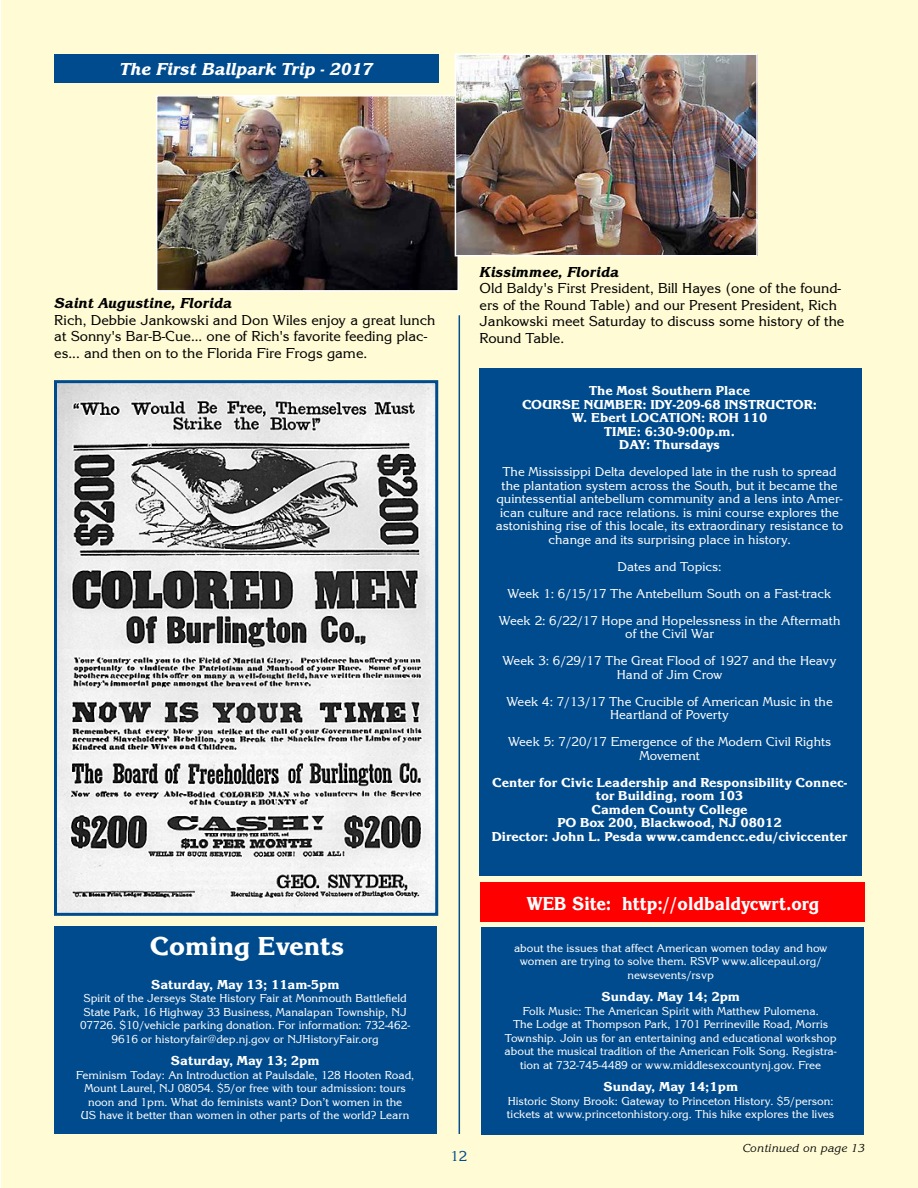
<style>
.page{position:relative;width:918px;height:1188px;background:#fff}
.page>*{position:absolute;margin:0;border:0;box-sizing:border-box;transform-origin:0 0}
.t1{font:27px "Korinna Extra Bold DTC";color:#fff}
.t2{font:19.5px "Korinna Extra Bold DTC";color:#fff;scale:.9 1}
.t3{font:18px "Korinna Extra Bold Italic DTC";color:#fff}
.t4{font:15px/16.5px "Korinna Regular DTC";color:#000}
.t5{font:15px "Korinna Extra Bold Italic DTC";color:#000}
.t6{font:15px "Korinna Regular DTC";color:#004b8d}
.t7{font:13.5px/13.5px "Korinna Regular DTC";color:#fff;text-align:center}
.t8{font:13.5px/13.5px "Korinna Extra Bold DTC";color:#fff;text-align:center}
.t9{font:12px/13.5px "Korinna Regular DTC";color:#fff;text-align:center}
.t10{font:12px "Korinna Regular Italic DTC";color:#000}
</style>
<div class="page">
<div style="left:1px;top:0;width:917px;height:1188px;background:#fffcd5"></div>
<hr style="left:459px;top:315px;width:1px;height:819px;background:#004b8d">
<div style="left:480px;top:368px;width:382px;height:508px;background:#004b8d"></div>
<div style="left:54px;top:54px;width:385px;height:28px;background:#004b8d"></div>
<img style="left:159px;top:98px;width:297px;height:191px">
<div style="left:156px;top:95px;width:303px;height:197px;border:2px solid #fff"></div>
<img style="left:458px;top:56px;width:297px;height:197px">
<div style="left:455px;top:53px;width:303px;height:203px;border:2px solid #fff"></div>
<img style="left:58px;top:384px;width:376px;height:528px">
<div style="left:54px;top:380px;width:384px;height:536px;border:3px solid #004b8d"></div>
<div style="left:481px;top:882px;width:384px;height:40px;background:#f00"></div>
<div style="left:54px;top:927px;width:382px;height:207px;background:#004b8d"></div>
<div style="left:482px;top:928px;width:382px;height:207px;background:#004b8d"></div>
<h3 class="t3" style="left:120px;top:59px;width:255px">The First Ballpark Trip - 2017</h3>
<p class="t5" style="left:54px;top:295px;width:179px">Saint Augustine, Florida</p>
<p class="t4" style="left:54px;top:312px;width:383px">Rich, Debbie Jankowski and Don Wiles enjoy a great lunch at Sonny's Bar-B-Cue... one of Rich's favorite feeding plac&shy;es... and then on to the Florida Fire Frogs game.</p>
<p class="t5" style="left:480px;top:264px;width:141px">Kissimmee, Florida</p>
<p class="t4" style="left:480px;top:280px;width:366px">Old Baldy's First President, Bill Hayes (one of the found&shy;ers of the Round Table) and our Present President, Rich Jankowski meet Saturday to discuss some history of the Round Table.</p>
<p class="t8" style="left:522px;top:384px;width:296px">The Most Southern Place<br>COURSE NUMBER: IDY-209-68 INSTRUCTOR:<br>W. Ebert LOCATION: ROH 110<br>TIME: 6:30-9:00p.m.<br>DAY: Thursdays</p>
<p class="t7" style="left:496px;top:465px;width:349px">The Mississippi Delta developed late in the rush to spread the plantation system across the South, but it became the quintessential antebellum community and a lens into Amer&shy;ican culture and race relations. is mini course explores the astonishing rise of this locale, its extraordinary resistance to change and its surprising place in history.</p>
<p class="t7" style="left:499px;top:553px;width:343px;line-height:27px">Dates and Topics:<br>Week 1: 6/15/17 The Antebellum South on a Fast-track<br>Week 2: 6/22/17 Hope and Hopelessness in the Aftermath</p>
<p class="t7" style="left:502px;top:620px;width:336px;line-height:27px">of the Civil War<br>Week 3: 6/29/17 The Great Flood of 1927 and the Heavy</p>
<p class="t7" style="left:506px;top:661px;width:328px;line-height:27px">Hand of Jim Crow<br>Week 4: 7/13/17 The Crucible of American Music in the</p>
<p class="t7" style="left:508px;top:701px;width:325px;line-height:27px">Heartland of Poverty<br>Week 5: 7/20/17 Emergence of the Modern Civil Rights</p>
<p class="t7" style="left:639px;top:748px;width:62px">Movement</p>
<p class="t8" style="left:492px;top:775px;width:357px">Center for Civic Leadership and Responsibility Connec&shy;tor Building, room 103<br>Camden County College<br>PO Box 200, Blackwood, NJ 08012<br>Director: John L. Pesda www.camdencc.edu/civiccenter</p>
<h1 class="t1" style="left:150px;top:931px;width:196px">Coming Events</h1>
<p class="t8" style="left:151px;top:977px;width:190px">Saturday, May 13; 11am-5pm</p>
<p class="t9" style="left:80px;top:991px;width:332px">Spirit of the Jerseys State History Fair at Monmouth Battlefield State Park, 16 Highway 33 Business, Manalapan Township, NJ 07726. $10/vehicle parking donation. For information: 732-462- 9616 or historyfair@dep.nj.gov or NJHistoryFair.org</p>
<p class="t8" style="left:171px;top:1054px;width:150px">Saturday, May 13; 2pm</p>
<p class="t9" style="left:76px;top:1068px;width:340px">Feminism Today: An Introduction at Paulsdale, 128 Hooten Road, Mount Laurel, NJ 08054. $5/or free with tour admission: tours noon and 1pm. What do feminists want? Don’t women in the<br>US have it better than women in other parts of the world? Learn</p>
<p class="t6" style="left:450px;top:1148px;width:18px">12</p>
<h2 class="t2" style="left:527px;top:892px;width:327px">WEB Site: http://oldbaldycwrt.org</h2>
<p class="t9" style="left:514px;top:941px;width:315px">about the issues that affect American women today and how women are trying to solve them. RSVP www.alicepaul.org/ newsevents/rsvp</p>
<p class="t8" style="left:601px;top:990px;width:140px">Sunday. May 14; 2pm</p>
<p class="t9" style="left:505px;top:1004px;width:334px">Folk Music: The American Spirit with Matthew Pulomena.<br>The Lodge at Thompson Park, 1701 Perrineville Road, Morris Township. Join us for an entertaining and educational workshop about the musical tradition of the American Folk Song. Registra&shy;tion at 732-745-4489 or www.middlesexcountynj.gov. Free</p>
<p class="t8" style="left:603px;top:1080px;width:137px">Sunday, May 14;1pm</p>
<p class="t9" style="left:507px;top:1094px;width:329px;text-align:left">Historic Stony Brook: Gateway to Princeton History. $5/person: tickets at www.princetonhistory.org. This hike explores the lives</p>
<p class="t10" style="left:742px;top:1142px;width:124px">Continued on page 13</p>
</div>
